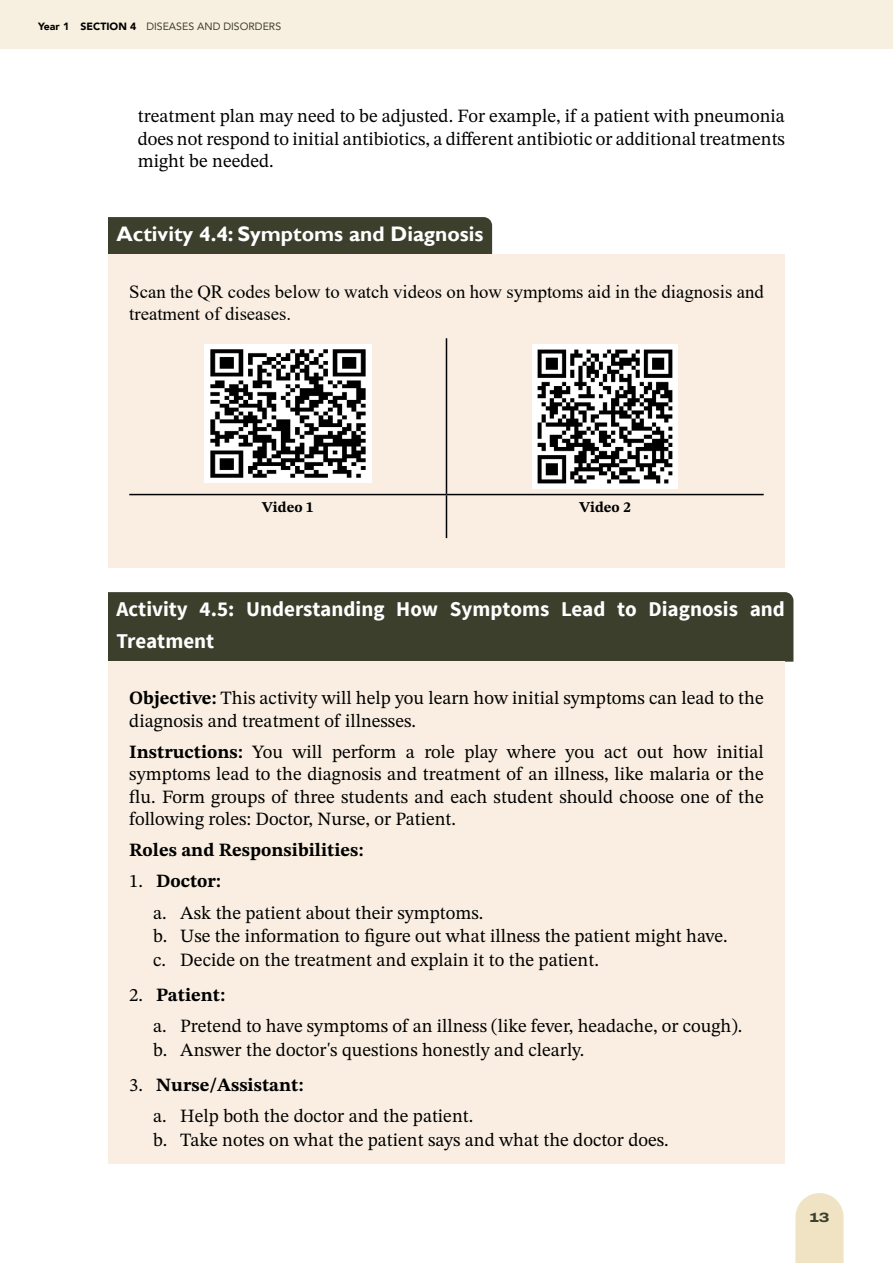
<style>
.page{position:relative;width:893px;height:1263px;background:#fff}
.page>*{position:absolute;margin:0;border:0;box-sizing:border-box;transform-origin:0 0}
.t1{font:700 21px/31.5px "Source Sans Pro";color:#fff}
.t2{font:700 21px "Gill Sans";color:#fff}
.t3{font:18.75px/22.5px "STIX Two Text";color:#000}
.t4{font:18.75px/22.5px "STIX Two Text";color:#000;text-align:justify}
.t5{font:18.75px/22.5px "Times New Roman";color:#000}
.t6{font:700 18.75px "STIX Two Text";color:#000}
.t7{font:700 15px "STIX Two Text";color:#000}
.t8{font:800 13.5px "Archivo Expanded";color:#3d3f2d}
.t9{font:10.5px "Avenir LT Std";color:#3d3f2d}
.s1{font-family:"Avenir";font-weight:900;color:#000}
.s2{font-weight:700}
</style>
<div class="page">
<div style="left:0;top:0;width:893px;height:49px;background:#f7f0e0"></div>
<svg style="left:795px;top:1193px;width:49px;height:70px;background:#f1e5c9"></svg>
<div style="left:108px;top:217px;width:384px;height:37px;background:#3d3f2d"></div>
<div style="left:108px;top:254px;width:677px;height:92px;background:#f9eee1"></div>
<div style="left:108px;top:308px;width:677px;height:260px;background:#f9eee1"></div>
<div style="left:108px;top:592px;width:685px;height:70px;background:#3d3f2d"></div>
<div style="left:108px;top:661px;width:677px;height:92px;background:#f9eee1"></div>
<div style="left:108px;top:714px;width:677px;height:137px;background:#f9eee1"></div>
<div style="left:108px;top:844px;width:677px;height:69px;background:#f9eee1"></div>
<div style="left:108px;top:901px;width:677px;height:82px;background:#f9eee1"></div>
<div style="left:108px;top:967px;width:677px;height:82px;background:#f9eee1"></div>
<div style="left:108px;top:1047px;width:677px;height:70px;background:#f9eee1"></div>
<div style="left:108px;top:1081px;width:677px;height:82px;background:#f9eee1"></div>
<hr style="left:446px;top:338px;width:1px;height:156px;background:#000">
<hr style="left:129px;top:494px;width:317px;height:1px;background:#000">
<hr style="left:446px;top:494px;width:318px;height:1px;background:#000">
<hr style="left:446px;top:495px;width:1px;height:43px;background:#000">
<img style="left:205px;top:344px;width:166px;height:138px">
<img style="left:533px;top:344px;width:144px;height:145px">
<p class="t9" style="left:38px;top:21px;width:245px"><span class="s1">Year 1 SECTION 4</span> DISEASES AND DISORDERS</p>
<p class="t4" style="left:138px;top:105px;width:649px">treatment plan may need to be adjusted. For example, if a patient with pneumonia does not respond to initial antibiotics, a different antibiotic or additional treatments might be needed.</p>
<p class="t2" style="left:117px;top:222px;width:369px">Activity 4.4: Symptoms and Diagnosis</p>
<p class="t5" style="left:129px;top:280px;width:636px">Scan the QR codes below to watch videos on how symptoms aid in the diagnosis and treatment of diseases.</p>
<p class="t7" style="left:262px;top:496px;width:53px">Video 1</p>
<p class="t7" style="left:579px;top:496px;width:53px">Video 2</p>
<p class="t1" style="left:117px;top:594px;width:670px">Activity 4.5: Understanding How Symptoms Lead to Diagnosis and<br>Treatment</p>
<p class="t3" style="left:129px;top:687px;width:636px"><span class="s2">Objective:</span> This activity will help you learn how initial symptoms can lead to the diagnosis and treatment of illnesses.</p>
<p class="t3" style="left:129px;top:740px;width:636px;text-align:justify"><span class="s2">Instructions:</span> You will perform a role play where you act out how initial symptoms lead to the diagnosis and treatment of an illness, like malaria or the flu. Form groups of three students and each student should choose one of the following roles: Doctor, Nurse, or Patient.</p>
<p class="t6" style="left:129px;top:837px;width:236px">Roles and Responsibilities:</p>
<p class="t3" style="left:153px;top:866px;width:332px;line-height:31px;text-indent:-24px">1. <span class="s2">Doctor:<br></span>a. Ask the patient about their symptoms.</p>
<p class="t3" style="left:153px;top:924px;width:576px;line-height:23.7px">b. Use the information to figure out what illness the patient might have. c. Decide on the treatment and explain it to the patient.</p>
<p class="t3" style="left:153px;top:979px;width:591px;line-height:31px;text-indent:-24px">2. <span class="s2">Patient:<br></span>a. Pretend to have symptoms of an illness (like fever, headache, or cough).</p>
<p class="t3" style="left:153px;top:1038px;width:433px">b. Answer the doctor's questions honestly and clearly.</p>
<p class="t3" style="left:153px;top:1069px;width:321px;line-height:31px;text-indent:-24px">3. <span class="s2">Nurse/Assistant:<br></span>a. Help both the doctor and the patient.</p>
<p class="t3" style="left:153px;top:1128px;width:517px">b. Take notes on what the patient says and what the doctor does.</p>
<p class="t8" style="left:809px;top:1207px;width:22px">13</p>
</div>
